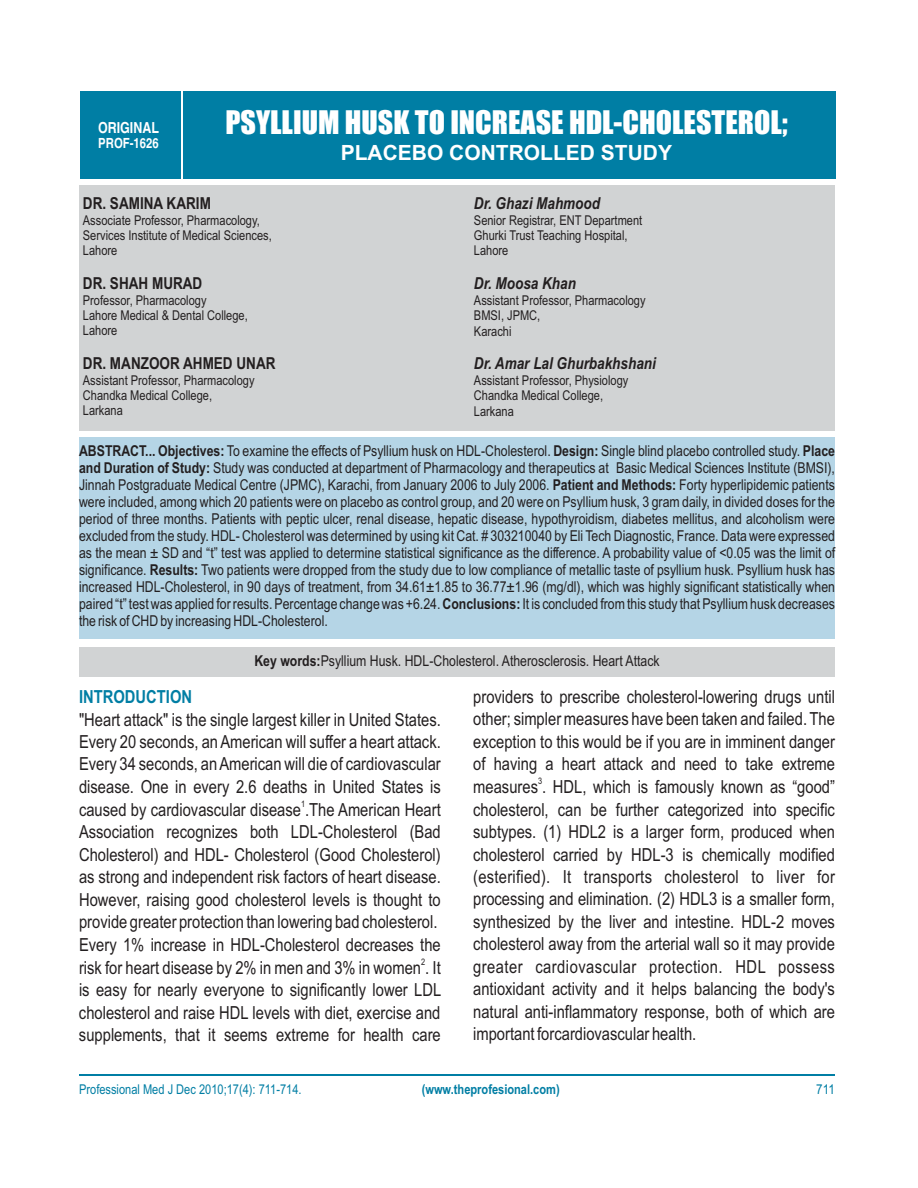
<style>
.page{position:relative;width:918px;height:1188px;background:#fff}
.page>*{position:absolute;margin:0;border:0;box-sizing:border-box;transform-origin:0 0}
.t1{font:30px "Impact";color:#fff}
.t2{font:700 21px "Arial";color:#fff}
.t3{font:18px "Arial Narrow";color:#231f20}
.t4{font:18px "Arial Narrow";letter-spacing:.025em;color:#231f20}
.t5{font:700 18px "Arial Narrow";color:#007ea4}
.t6{font:italic 700 16.5px "Arial Narrow";color:#231f20}
.t7{font:700 16.5px "Arial Narrow";color:#231f20}
.t8{font:15.15px "Switzerland";color:#fff;scale:.82 1}
.t9{font:15px/17.1px "Arial Narrow";color:#231f20;text-align:justify}
.t10{font:13.95px "Switzerland";color:#fff;scale:.81 1}
.t11{font:13.5px "Arial Narrow";color:#231f20}
.t12{font:13.5px "Arial Narrow";color:#007ea4}
.t13{font:700 13.5px "Arial Narrow";color:#007ea4}
.t14{font:13.5px "Arial Narrow";color:#007ea4;scale:1.04 1}
.t15{font:9px "Arial Narrow";color:#231f20}
.s1{font-weight:700}
</style>
<div class="page">
<div style="left:80px;top:91px;width:755px;height:88px;background:#007ea4"></div>
<div style="left:79px;top:186px;width:756px;height:245px;background:#d1d3d4"></div>
<div style="left:79px;top:437px;width:756px;height:202px;background:#b5d5e6"></div>
<hr style="left:79px;top:1074px;width:756px;height:2px;background:#007ea4">
<hr style="left:182px;top:91px;width:1px;height:88px;background:#fff">
<div style="left:79px;top:647px;width:756px;height:30px;background:#d1d3d4"></div>
<p class="t8" style="left:98px;top:119px;width:76px">ORIGINAL</p>
<p class="t10" style="left:98px;top:134px;width:76px">PROF-1626</p>
<h1 class="t1" style="left:225px;top:111px;width:564px">PSYLLIUM HUSK TO INCREASE HDL-CHOLESTEROL;</h1>
<p class="t2" style="left:341px;top:144px;width:333px">PLACEBO CONTROLLED STUDY</p>
<p class="t7" style="left:83px;top:197px;width:130px">DR. SAMINA KARIM</p>
<p class="t6" style="left:474px;top:197px;width:128px">Dr. Ghazi Mahmood</p>
<p class="t11" style="left:83px;top:215px;width:179px">Associate Professor, Pharmacology,</p>
<p class="t11" style="left:474px;top:215px;width:170px">Senior Registrar, ENT Department</p>
<p class="t11" style="left:83px;top:230px;width:190px">Services Institute of Medical Sciences,</p>
<p class="t11" style="left:474px;top:230px;width:155px">Ghurki Trust Teaching Hospital,</p>
<p class="t11" style="left:83px;top:246px;width:36px">Lahore</p>
<p class="t11" style="left:474px;top:246px;width:36px">Lahore</p>
<p class="t7" style="left:83px;top:277px;width:121px">DR. SHAH MURAD</p>
<p class="t6" style="left:474px;top:277px;width:104px">Dr. Moosa Khan</p>
<p class="t11" style="left:83px;top:295px;width:125px">Professor, Pharmacology</p>
<p class="t11" style="left:474px;top:295px;width:173px">Assistant Professor, Pharmacology</p>
<p class="t11" style="left:83px;top:310px;width:166px">Lahore Medical &amp; Dental College,</p>
<p class="t11" style="left:474px;top:310px;width:68px">BMSI, JPMC,</p>
<p class="t11" style="left:83px;top:326px;width:36px">Lahore</p>
<p class="t11" style="left:474px;top:326px;width:39px">Karachi</p>
<p class="t7" style="left:83px;top:357px;width:194px">DR. MANZOOR AHMED UNAR</p>
<p class="t6" style="left:474px;top:357px;width:183px">Dr. Amar Lal Ghurbakhshani</p>
<p class="t11" style="left:83px;top:375px;width:173px">Assistant Professor, Pharmacology</p>
<p class="t11" style="left:474px;top:375px;width:156px">Assistant Professor, Physiology</p>
<p class="t11" style="left:83px;top:390px;width:131px">Chandka Medical College,</p>
<p class="t11" style="left:474px;top:390px;width:131px">Chandka Medical College,</p>
<p class="t11" style="left:83px;top:406px;width:42px">Larkana</p>
<p class="t11" style="left:474px;top:406px;width:42px">Larkana</p>
<p class="t9" style="left:79px;top:443px;width:758px"><span class="s1">ABSTRACT... Objectives:</span> To examine the effects of Psyllium husk on HDL-Cholesterol. <span class="s1">Design:</span> Single blind placebo controlled study. <span class="s1">Place and Duration of Study:</span> Study was conducted at department of Pharmacology and therapeutics at Basic Medical Sciences Institute (BMSI), Jinnah Postgraduate Medical Centre (JPMC), Karachi, from January 2006 to July 2006. <span class="s1">Patient and Methods:</span> Forty hyperlipidemic patients were included, among which 20 patients were on placebo as control group, and 20 were on Psyllium husk, 3 gram daily, in divided doses for the period of three months. Patients with peptic ulcer, renal disease, hepatic disease, hypothyroidism, diabetes mellitus, and alcoholism were excluded from the study. HDL- Cholesterol was determined by using kit Cat. # 303210040 by Eli Tech Diagnostic, France. Data were expressed as the mean ± SD and “t” test was applied to determine statistical significance as the difference. A probability value of &lt;0.05 was the limit of significance. <span class="s1">Results:</span> Two patients were dropped from the study due to low compliance of metallic taste of psyllium husk. Psyllium husk has increased HDL-Cholesterol, in 90 days of treatment, from 34.61±1.85 to 36.77±1.96 (mg/dl), which was highly significant statistically when paired “t” test was applied for results. Percentage change was +6.24. <span class="s1">Conclusions:</span> It is concluded from this study that Psyllium husk decreases the risk of CHD by increasing HDL-Cholesterol.</p>
<p class="t9" style="left:254px;top:653px;width:407px"><span class="s1">Key words:</span>Psyllium Husk. HDL-Cholesterol. Atherosclerosis. Heart Attack</p>
<p class="t5" style="left:79px;top:690px;width:115px">INTRODUCTION</p>
<p class="t3" style="left:473px;top:690px;width:363px">providers to prescribe cholesterol-lowering drugs until</p>
<p class="t3" style="left:79px;top:712px;width:363px">"Heart attack" is the single largest killer in United States.</p>
<p class="t3" style="left:473px;top:712px;width:363px">other; simpler measures have been taken and failed. The</p>
<p class="t3" style="left:79px;top:735px;width:363px">Every 20 seconds, an American will suffer a heart attack.</p>
<p class="t3" style="left:473px;top:735px;width:363px">exception to this would be if you are in imminent danger</p>
<p class="t3" style="left:79px;top:757px;width:363px">Every 34 seconds, an American will die of cardiovascular</p>
<p class="t3" style="left:473px;top:757px;width:363px">of having a heart attack and need to take extreme</p>
<p class="t15" style="left:538px;top:778px;width:6px">3</p>
<p class="t3" style="left:79px;top:780px;width:363px">disease. One in every 2.6 deaths in United States is</p>
<p class="t3" style="left:473px;top:780px;width:363px">measures . HDL, which is famously known as “good”</p>
<p class="t15" style="left:301px;top:800px;width:6px">1</p>
<p class="t3" style="left:79px;top:803px;width:363px">caused by cardiovascular disease .The American Heart</p>
<p class="t3" style="left:473px;top:803px;width:363px">cholesterol, can be further categorized into specific</p>
<p class="t3" style="left:79px;top:825px;width:363px">Association recognizes both LDL-Cholesterol (Bad</p>
<p class="t3" style="left:473px;top:825px;width:363px">subtypes. (1) HDL2 is a larger form, produced when</p>
<p class="t3" style="left:79px;top:848px;width:363px">Cholesterol) and HDL- Cholesterol (Good Cholesterol)</p>
<p class="t3" style="left:473px;top:848px;width:363px">cholesterol carried by HDL-3 is chemically modified</p>
<p class="t3" style="left:79px;top:870px;width:363px">as strong and independent risk factors of heart disease.</p>
<p class="t3" style="left:473px;top:870px;width:363px">(esterified). It transports cholesterol to liver for</p>
<p class="t3" style="left:79px;top:893px;width:363px">However, raising good cholesterol levels is thought to</p>
<p class="t3" style="left:473px;top:892px;width:363px">processing and elimination. (2) HDL3 is a smaller form,</p>
<p class="t3" style="left:79px;top:915px;width:360px">provide greater protection than lowering bad cholesterol.</p>
<p class="t3" style="left:473px;top:915px;width:363px">synthesized by the liver and intestine. HDL-2 moves</p>
<p class="t3" style="left:79px;top:937px;width:363px">Every 1% increase in HDL-Cholesterol decreases the</p>
<p class="t3" style="left:473px;top:937px;width:363px">cholesterol away from the arterial wall so it may provide</p>
<p class="t15" style="left:421px;top:958px;width:6px">2</p>
<p class="t3" style="left:79px;top:961px;width:363px">risk for heart disease by 2% in men and 3% in women . It</p>
<p class="t4" style="left:473px;top:960px;width:363px">greater cardiovascular protection. HDL possess</p>
<p class="t3" style="left:79px;top:983px;width:364px">is easy for nearly everyone to significantly lower LDL</p>
<p class="t3" style="left:473px;top:982px;width:363px">antioxidant activity and it helps balancing the body's</p>
<p class="t3" style="left:79px;top:1005px;width:363px">cholesterol and raise HDL levels with diet, exercise and</p>
<p class="t3" style="left:473px;top:1004px;width:363px">natural anti-inflammatory response, both of which are</p>
<p class="t3" style="left:79px;top:1028px;width:363px">supplements, that it seems extreme for health care</p>
<p class="t3" style="left:473px;top:1027px;width:225px">important forcardiovascular health.</p>
<p class="t12" style="left:79px;top:1084px;width:224px">Professional Med J Dec 2010;17(4): 711-714.</p>
<p class="t13" style="left:422px;top:1084px;width:140px">(www.theprofesional.com)</p>
<p class="t14" style="left:816px;top:1084px;width:19px">711</p>
</div>
